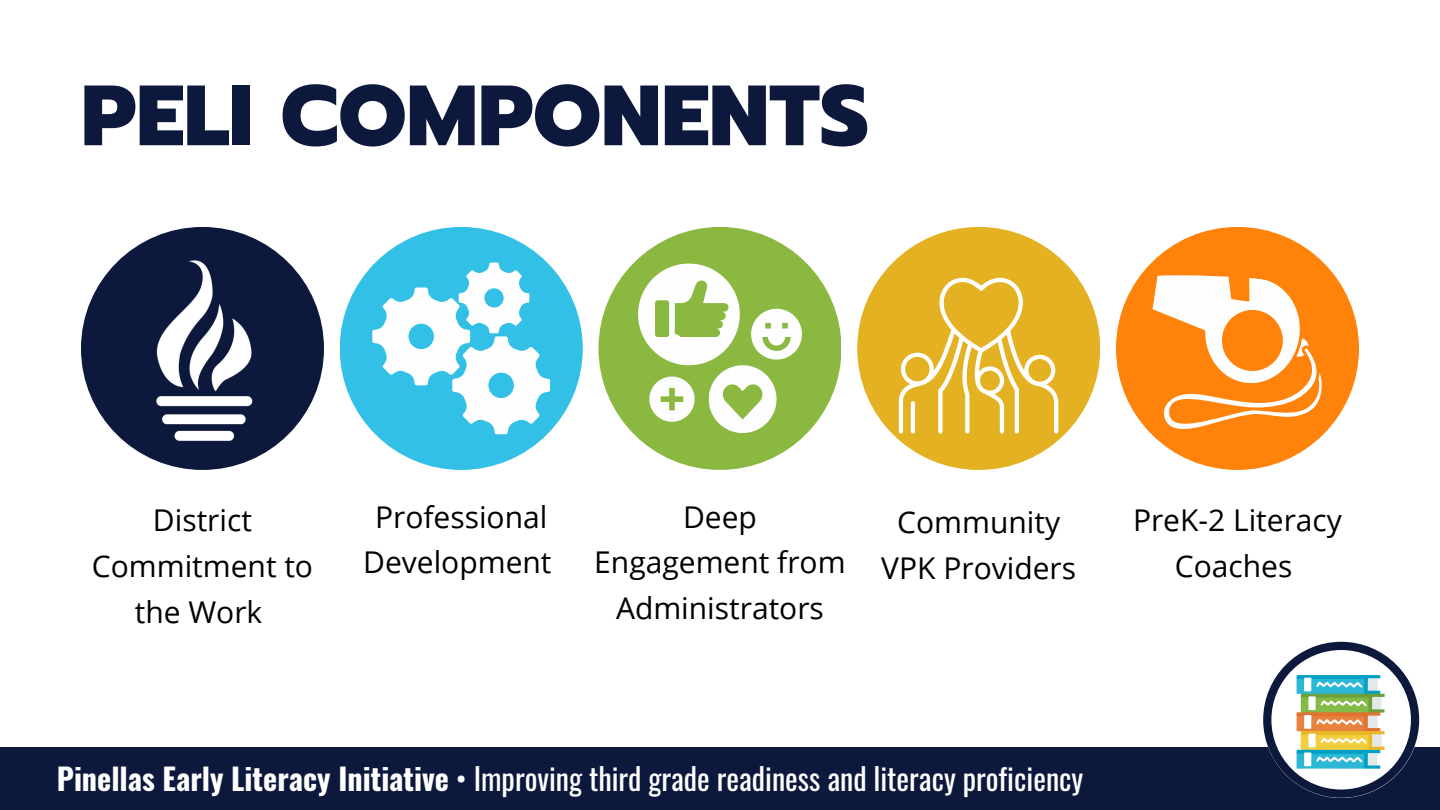
<style>
.page{position:relative;width:1440px;height:810px;background:#fff}
.page>*{position:absolute;margin:0;border:0;box-sizing:border-box;transform-origin:0 0}
.t1{font:800 85.4px "Prompt";color:#0d183d}
.t2{font:30.1px "Oswald";color:#fff}
.t3{font:30px/45.8px "Open Sans";color:#000;text-align:center}
.s1{font-weight:700}
</style>
<div class="page">
<div style="left:0;top:747px;width:1440px;height:63px;background:#0d183d"></div>
<svg style="left:1263px;top:642px;width:156px;height:156px"></svg>
<img style="left:1296px;top:671px;width:91px;height:98px">
<div style="left:81px;top:227px;width:243px;height:243px;background:#0d183d;border-radius:50%"></div>
<div style="left:340px;top:227px;width:243px;height:243px;background:#32c0e6;border-radius:50%"></div>
<div style="left:598px;top:227px;width:244px;height:243px;background:#8ab840;border-radius:50%"></div>
<div style="left:857px;top:227px;width:243px;height:243px;background:#e4b123;border-radius:50%"></div>
<div style="left:1116px;top:227px;width:243px;height:243px;background:#ff820b;border-radius:50%"></div>
<img style="left:100px;top:246px;width:205px;height:205px">
<svg style="left:372px;top:263px;width:178px;height:171px"></svg>
<svg style="left:638px;top:264px;width:164px;height:169px"></svg>
<svg style="left:899px;top:277px;width:159px;height:157px"></svg>
<hr style="left:911px;top:401px;width:4px;height:33px;background:#fff;border-radius:2px">
<svg style="left:1144px;top:264px;width:185px;height:187px"></svg>
<h1 class="t1" style="left:81px;top:52px;width:789px">PELI COMPONENTS</h1>
<p class="t3" style="left:92px;top:497px;width:223px">District<br>Commitment to the Work</p>
<p class="t3" style="left:363px;top:493px;width:190px">Professional<br>Development</p>
<p class="t3" style="left:594px;top:493px;width:253px">Deep<br>Engagement from<br>Administrators</p>
<p class="t3" style="left:881px;top:498px;width:196px">Community<br>VPK Providers</p>
<p class="t3" style="left:1133px;top:497px;width:210px">PreK-2 Literacy<br>Coaches</p>
<p class="t2" style="left:57px;top:755px;width:1028px"><span class="s1">Pinellas Early Literacy Initiative</span> • Improving third grade readiness and literacy proficiency</p>
</div>
